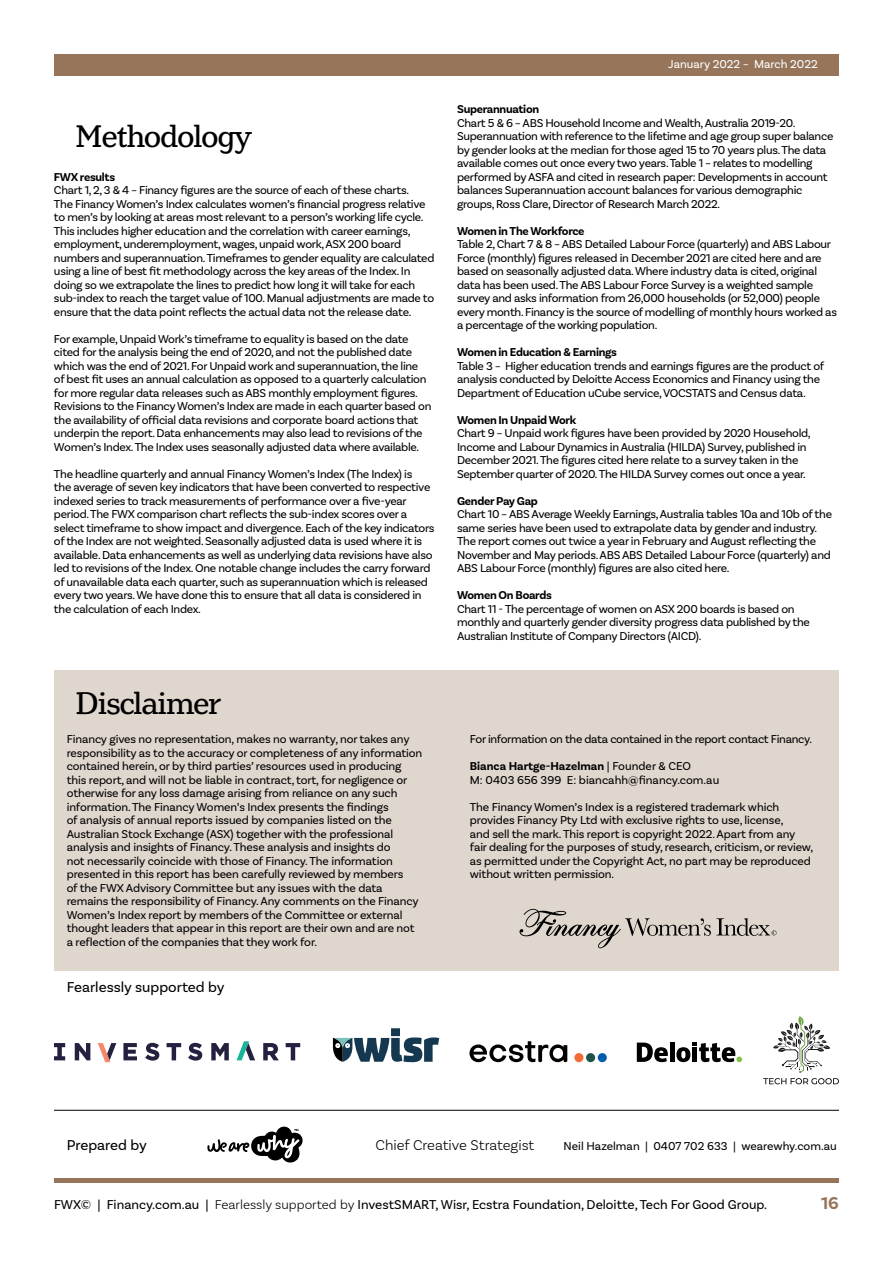
<style>
.page{position:relative;width:893px;height:1263px;background:#fff}
.page>*{position:absolute;margin:0;border:0;box-sizing:border-box;transform-origin:0 0}
.t1{font:33px "Henriette";letter-spacing:-.025em;color:#000}
.t2{font:700 18px "Basic Sans";color:#96755b}
.t3{font:15px "Basic Sans";color:#000}
.t4{font:300 15px "Basic Sans";color:#000}
.t5{font:13.5px "Basic Sans";color:#000}
.t6{font:12px/13.5px "Basic Sans";letter-spacing:-.025em;color:#000}
.t7{font:700 12px "Basic Sans";letter-spacing:-.025em;color:#000}
.t8{font:12px/13.5px "Basic Sans";color:#000}
.t9{font:12px "Basic Sans";color:#fff}
.s1{font-weight:700}
.s2{font-weight:300}
</style>
<div class="page">
<div style="left:54px;top:54px;width:785px;height:21px;background:#96755b"></div>
<hr style="left:54px;top:1178px;width:785px;height:4px;background:#96755b">
<div style="left:54px;top:671px;width:785px;height:300px;background:#dfd6ce"></div>
<hr style="left:54px;top:1110px;width:785px;height:1px;background:#000">
<svg style="left:207px;top:1126px;width:96px;height:36px"></svg>
<svg style="left:519px;top:909px;width:258px;height:39px"></svg>
<hr style="left:670px;top:1042px;width:4px;height:20px;background:#000">
<svg style="left:676px;top:1042px;width:66px;height:20px"></svg>
<svg style="left:637px;top:1042px;width:31px;height:20px"></svg>
<div style="left:574px;top:1053px;width:9px;height:9px;background:#f26a36;border-radius:50%"></div>
<div style="left:586px;top:1053px;width:9px;height:9px;background:#1d5348;border-radius:50%"></div>
<div style="left:598px;top:1053px;width:9px;height:9px;background:#015dab;border-radius:50%"></div>
<svg style="left:469px;top:1041px;width:98px;height:21px"></svg>
<svg style="left:145px;top:1043px;width:14px;height:17px"></svg>
<svg style="left:123px;top:1043px;width:14px;height:17px"></svg>
<svg style="left:75px;top:1043px;width:15px;height:17px"></svg>
<svg style="left:286px;top:1043px;width:14px;height:17px"></svg>
<svg style="left:263px;top:1043px;width:16px;height:17px"></svg>
<svg style="left:167px;top:1043px;width:14px;height:17px"></svg>
<svg style="left:188px;top:1043px;width:14px;height:17px"></svg>
<svg style="left:54px;top:1043px;width:11px;height:17px"></svg>
<svg style="left:98px;top:1043px;width:18px;height:19px"></svg>
<svg style="left:237px;top:1041px;width:18px;height:19px"></svg>
<svg style="left:211px;top:1043px;width:18px;height:17px"></svg>
<svg style="left:763px;top:1016px;width:76px;height:68px"></svg>
<svg style="left:333px;top:1028px;width:106px;height:34px"></svg>
<h1 class="t1" style="left:75px;top:118px;width:178px">Methodology</h1>
<p class="t7" style="left:54px;top:170px;width:63px">FWX results</p>
<p class="t6" style="left:54px;top:183px;width:382px">Chart 1, 2, 3 &amp; 4 – Financy figures are the source of each of these charts.<br>The Financy Women’s Index calculates women’s financial progress relative to men’s by looking at areas most relevant to a person’s working life cycle.<br>This includes higher education and the correlation with career earnings, employment, underemployment, wages, unpaid work, ASX 200 board numbers and superannuation. Timeframes to gender equality are calculated using a line of best fit methodology across the key areas of the Index. In doing so we extrapolate the lines to predict how long it will take for each sub-index to reach the target value of 100. Manual adjustments are made to ensure that the data point reflects the actual data not the release date.</p>
<p class="t6" style="left:54px;top:332px;width:379px">For example, Unpaid Work’s timeframe to equality is based on the date cited for the analysis being the end of 2020, and not the published date which was the end of 2021. For Unpaid work and superannuation, the line of best fit uses an annual calculation as opposed to a quarterly calculation for more regular data releases such as ABS monthly employment figures.<br>Revisions to the Financy Women’s Index are made in each quarter based on the availability of official data revisions and corporate board actions that underpin the report. Data enhancements may also lead to revisions of the Women’s Index. The Index uses seasonally adjusted data where available.</p>
<p class="t6" style="left:54px;top:467px;width:382px">The headline quarterly and annual Financy Women’s Index (The Index) is<br>the average of seven key indicators that have been converted to respective indexed series to track measurements of performance over a five-year period. The FWX comparison chart reflects the sub-index scores over a select timeframe to show impact and divergence. Each of the key indicators of the Index are not weighted. Seasonally adjusted data is used where it is available. Data enhancements as well as underlying data revisions have also led to revisions of the Index. One notable change includes the carry forward of unavailable data each quarter, such as superannuation which is released every two years. We have done this to ensure that all data is considered in the calculation of each Index.</p>
<p class="t9" style="left:668px;top:56px;width:151px">January 2022 – March 2022</p>
<p class="t7" style="left:457px;top:102px;width:84px">Superannuation</p>
<p class="t6" style="left:457px;top:116px;width:378px">Chart 5 &amp; 6 – ABS Household Income and Wealth, Australia 2019-20.<br>Superannuation with reference to the lifetime and age group super balance by gender looks at the median for those aged 15 to 70 years plus. The data available comes out once every two years. Table 1 – relates to modelling performed by ASFA and cited in research paper: Developments in account balances Superannuation account balances for various demographic groups, Ross Clare, Director of Research March 2022.</p>
<p class="t7" style="left:457px;top:224px;width:129px">Women in The Workforce</p>
<p class="t6" style="left:457px;top:237px;width:381px">Table 2, Chart 7 &amp; 8 – ABS Detailed Labour Force (quarterly) and ABS Labour Force (monthly) figures released in December 2021 are cited here and are based on seasonally adjusted data. Where industry data is cited, original data has been used. The ABS Labour Force Survey is a weighted sample survey and asks information from 26,000 households (or 52,000) people every month. Financy is the source of modelling of monthly hours worked as a percentage of the working population.</p>
<p class="t7" style="left:457px;top:345px;width:161px">Women in Education &amp; Earnings</p>
<p class="t6" style="left:457px;top:359px;width:368px">Table 3 – Higher education trends and earnings figures are the product of analysis conducted by Deloitte Access Economics and Financy using the<br>Department of Education uCube service, VOCSTATS and Census data.</p>
<p class="t7" style="left:457px;top:413px;width:121px">Women In Unpaid Work</p>
<p class="t6" style="left:457px;top:426px;width:355px">Chart 9 – Unpaid work figures have been provided by 2020 Household, Income and Labour Dynamics in Australia (HILDA) Survey, published in December 2021. The figures cited here relate to a survey taken in the September quarter of 2020. The HILDA Survey comes out once a year.</p>
<p class="t7" style="left:457px;top:494px;width:82px">Gender Pay Gap</p>
<p class="t6" style="left:457px;top:507px;width:376px">Chart 10 – ABS Average Weekly Earnings, Australia tables 10a and 10b of the same series have been used to extrapolate data by gender and industry.<br>The report comes out twice a year in February and August reflecting the November and May periods. ABS ABS Detailed Labour Force (quarterly) and ABS Labour Force (monthly) figures are also cited here.</p>
<p class="t7" style="left:457px;top:588px;width:96px">Women On Boards</p>
<p class="t6" style="left:457px;top:602px;width:354px">Chart 11 - The percentage of women on ASX 200 boards is based on monthly and quarterly gender diversity progress data published by the<br>Australian Institute of Company Directors (AICD).</p>
<h1 class="t1" style="left:75px;top:684px;width:147px">Disclaimer</h1>
<p class="t6" style="left:67px;top:732px;width:357px">Financy gives no representation, makes no warranty, nor takes any responsibility as to the accuracy or completeness of any information contained herein, or by third parties’ resources used in producing this report, and will not be liable in contract, tort, for negligence or otherwise for any loss damage arising from reliance on any such information. The Financy Women’s Index presents the findings<br>of analysis of annual reports issued by companies listed on the Australian Stock Exchange (ASX) together with the professional analysis and insights of Financy. These analysis and insights do<br>not necessarily coincide with those of Financy. The information presented in this report has been carefully reviewed by members<br>of the FWX Advisory Committee but any issues with the data remains the responsibility of Financy. Any comments on the Financy Women’s Index report by members of the Committee or external thought leaders that appear in this report are their own and are not a reflection of the companies that they work for.</p>
<p class="t6" style="left:470px;top:732px;width:344px">For information on the data contained in the report contact Financy.</p>
<p class="t8" style="left:470px;top:759px;width:251px"><span class="s1">Bianca Hartge-Hazelman</span> | Founder &amp; CEO<br>M: 0403 656 399 E: biancahh@financy.com.au</p>
<p class="t6" style="left:470px;top:800px;width:345px">The Financy Women’s Index is a registered trademark which provides Financy Pty Ltd with exclusive rights to use, license,<br>and sell the mark. This report is copyright 2022. Apart from any fair dealing for the purposes of study, research, criticism, or review, as permitted under the Copyright Act, no part may be reproduced without written permission.</p>
<p class="t3" style="left:67px;top:978px;width:159px">Fearlessly supported by</p>
<p class="t3" style="left:67px;top:1136px;width:82px">Prepared by</p>
<p class="t4" style="left:376px;top:1136px;width:160px">Chief Creative Strategist</p>
<p class="t8" style="left:564px;top:1139px;width:275px">Neil Hazelman | 0407 702 633 | wearewhy.com.au</p>
<p class="t5" style="left:54px;top:1196px;width:715px">FWX© | Financy.com.au | <span class="s2">Fearlessly supported by</span> InvestSMART, Wisr, Ecstra Foundation, Deloitte, Tech For Good Group.</p>
<h2 class="t2" style="left:821px;top:1192px;width:19px">16</h2>
</div>
